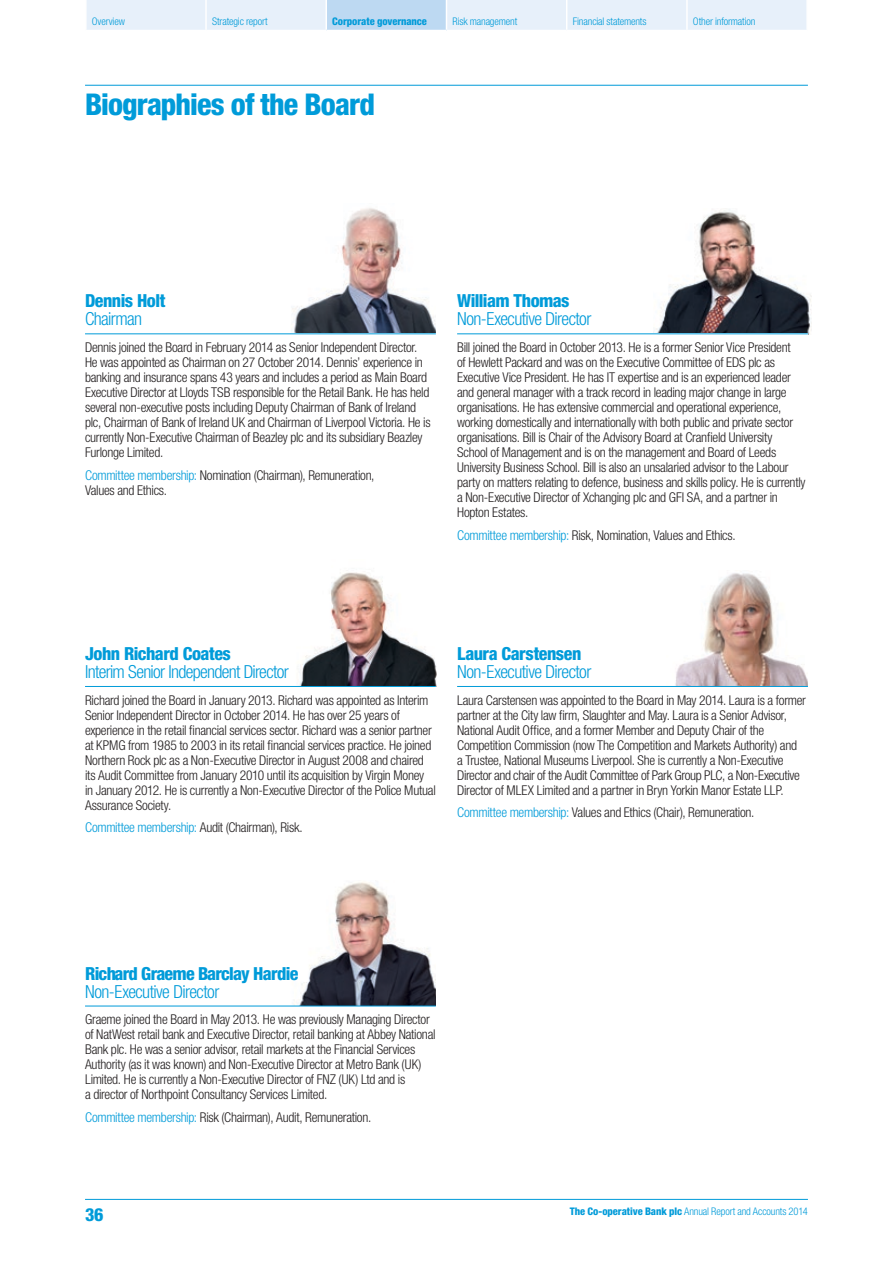
<style>
.page{position:relative;width:893px;height:1263px;background:#fff}
.page>*{position:absolute;margin:0;border:0;box-sizing:border-box;transform-origin:0 0}
.t1{font:800 condensed 30px "Helvetica Neue LT Std";letter-spacing:-.03em;color:#009bd9}
.t2{font:300 condensed 18px "Helvetica Neue LT Std";letter-spacing:-.035em;color:#009bd9}
.t3{font:800 condensed 18px "Helvetica Neue LT Std";letter-spacing:-.03em;color:#009bd9}
.t4{font:300 condensed 13.5px/15px "Helvetica Neue LT Std";letter-spacing:-.02em;color:#231f20}
.t5{font:300 condensed 10.5px "Helvetica Neue LT Std";letter-spacing:-.01em;color:#009bd9}
.t6{font:800 condensed 10.5px "Helvetica Neue LT Std";letter-spacing:-.005em;color:#009bd9}
.s1{color:#009bd9}
.s2{font-weight:800}
</style>
<div class="page">
<hr style="left:85px;top:1199px;width:723px;height:1px;background:#009bd9">
<hr style="left:85px;top:85px;width:723px;height:1px;background:#009bd9">
<div style="left:87px;top:0;width:719px;height:30px;background:#e7f0fa"></div>
<div style="left:326px;top:0;width:120px;height:31px;background:#bdd9f2"></div>
<hr style="left:205px;top:0;width:2px;height:30px;background:#fff">
<hr style="left:325px;top:0;width:2px;height:30px;background:#fff">
<hr style="left:446px;top:0;width:1px;height:30px;background:#fff">
<hr style="left:566px;top:0;width:1px;height:30px;background:#fff">
<hr style="left:686px;top:0;width:2px;height:30px;background:#fff">
<hr style="left:326px;top:30px;width:120px;height:1px;background:#fff">
<img style="left:675px;top:573px;width:133px;height:113px">
<img style="left:298px;top:572px;width:138px;height:114px">
<img style="left:276px;top:208px;width:160px;height:126px">
<hr style="left:85px;top:334px;width:351px;height:1px;background:#009bd9">
<hr style="left:85px;top:686px;width:351px;height:1px;background:#009bd9">
<img style="left:259px;top:882px;width:177px;height:124px">
<hr style="left:85px;top:1006px;width:351px;height:1px;background:#009bd9">
<img style="left:653px;top:209px;width:158px;height:125px">
<hr style="left:457px;top:334px;width:351px;height:1px;background:#009bd9">
<hr style="left:457px;top:686px;width:351px;height:1px;background:#009bd9">
<p class="t5" style="left:92px;top:15px;width:35px">Overview</p>
<p class="t5" style="left:212px;top:15px;width:57px">Strategic report</p>
<p class="t6" style="left:332px;top:14px;width:96px">Corporate governance</p>
<p class="t5" style="left:452px;top:15px;width:66px">Risk management</p>
<p class="t5" style="left:573px;top:15px;width:75px">Financial statements</p>
<p class="t5" style="left:693px;top:15px;width:64px">Other information</p>
<h1 class="t1" style="left:85px;top:86px;width:291px">Biographies of the Board</h1>
<h2 class="t3" style="left:85px;top:290px;width:82px">Dennis Holt</h2>
<h2 class="t2" style="left:85px;top:309px;width:59px">Chairman</h2>
<p class="t4" style="left:85px;top:340px;width:347px">Dennis joined the Board in February 2014 as Senior Independent Director.<br>He was appointed as Chairman on 27 October 2014. Dennis’ experience in banking and insurance spans 43 years and includes a period as Main Board Executive Director at Lloyds TSB responsible for the Retail Bank. He has held several non-executive posts including Deputy Chairman of Bank of Ireland plc, Chairman of Bank of Ireland UK and Chairman of Liverpool Victoria. He is currently Non-Executive Chairman of Beazley plc and its subsidiary Beazley Furlonge Limited.</p>
<p class="t4" style="left:85px;top:467px;width:291px"><span class="s1">Committee membership:</span> Nomination (Chairman), Remuneration,<br>Values and Ethics.</p>
<h2 class="t3" style="left:457px;top:290px;width:114px">William Thomas</h2>
<h2 class="t2" style="left:457px;top:309px;width:136px">Non-Executive Director</h2>
<p class="t4" style="left:457px;top:340px;width:350px">Bill joined the Board in October 2013. He is a former Senior Vice President<br>of Hewlett Packard and was on the Executive Committee of EDS plc as Executive Vice President. He has IT expertise and is an experienced leader and general manager with a track record in leading major change in large organisations. He has extensive commercial and operational experience, working domestically and internationally with both public and private sector organisations. Bill is Chair of the Advisory Board at Cranfield University School of Management and is on the management and Board of Leeds University Business School. Bill is also an unsalaried advisor to the Labour party on matters relating to defence, business and skills policy. He is currently a Non-Executive Director of Xchanging plc and GFI SA, and a partner in Hopton Estates.</p>
<p class="t4" style="left:457px;top:527px;width:280px"><span class="s1">Committee membership:</span> Risk, Nomination, Values and Ethics.</p>
<h2 class="t3" style="left:85px;top:642px;width:147px">John Richard Coates</h2>
<h2 class="t2" style="left:85px;top:661px;width:205px">Interim Senior Independent Director</h2>
<p class="t4" style="left:85px;top:692px;width:352px">Richard joined the Board in January 2013. Richard was appointed as Interim Senior Independent Director in October 2014. He has over 25 years of experience in the retail financial services sector. Richard was a senior partner at KPMG from 1985 to 2003 in its retail financial services practice. He joined Northern Rock plc as a Non-Executive Director in August 2008 and chaired its Audit Committee from January 2010 until its acquisition by Virgin Money<br>in January 2012. He is currently a Non-Executive Director of the Police Mutual Assurance Society.</p>
<p class="t4" style="left:85px;top:820px;width:219px"><span class="s1">Committee membership:</span> Audit (Chairman), Risk.</p>
<h2 class="t3" style="left:457px;top:642px;width:126px">Laura Carstensen</h2>
<h2 class="t2" style="left:457px;top:661px;width:136px">Non-Executive Director</h2>
<p class="t4" style="left:457px;top:692px;width:350px">Laura Carstensen was appointed to the Board in May 2014. Laura is a former partner at the City law firm, Slaughter and May. Laura is a Senior Advisor, National Audit Office, and a former Member and Deputy Chair of the Competition Commission (now The Competition and Markets Authority) and a Trustee, National Museums Liverpool. She is currently a Non-Executive Director and chair of the Audit Committee of Park Group PLC, a Non-Executive Director of MLEX Limited and a partner in Bryn Yorkin Manor Estate LLP.</p>
<p class="t4" style="left:457px;top:805px;width:299px"><span class="s1">Committee membership:</span> Values and Ethics (Chair), Remuneration.</p>
<h2 class="t3" style="left:85px;top:962px;width:215px">Richard Graeme Barclay Hardie</h2>
<h2 class="t2" style="left:85px;top:981px;width:136px">Non-Executive Director</h2>
<p class="t4" style="left:85px;top:1012px;width:352px">Graeme joined the Board in May 2013. He was previously Managing Director of NatWest retail bank and Executive Director, retail banking at Abbey National Bank plc. He was a senior advisor, retail markets at the Financial Services Authority (as it was known) and Non-Executive Director at Metro Bank (UK)<br>Limited. He is currently a Non-Executive Director of FNZ (UK) Ltd and is<br>a director of Northpoint Consultancy Services Limited.</p>
<p class="t4" style="left:85px;top:1109px;width:288px"><span class="s1">Committee membership:</span> Risk (Chairman), Audit, Remuneration.</p>
<h2 class="t3" style="left:85px;top:1203px;width:20px">36</h2>
<p class="t5" style="left:570px;top:1205px;width:240px"><span class="s2">The Co-operative Bank plc</span> Annual Report and Accounts 2014</p>
</div>
